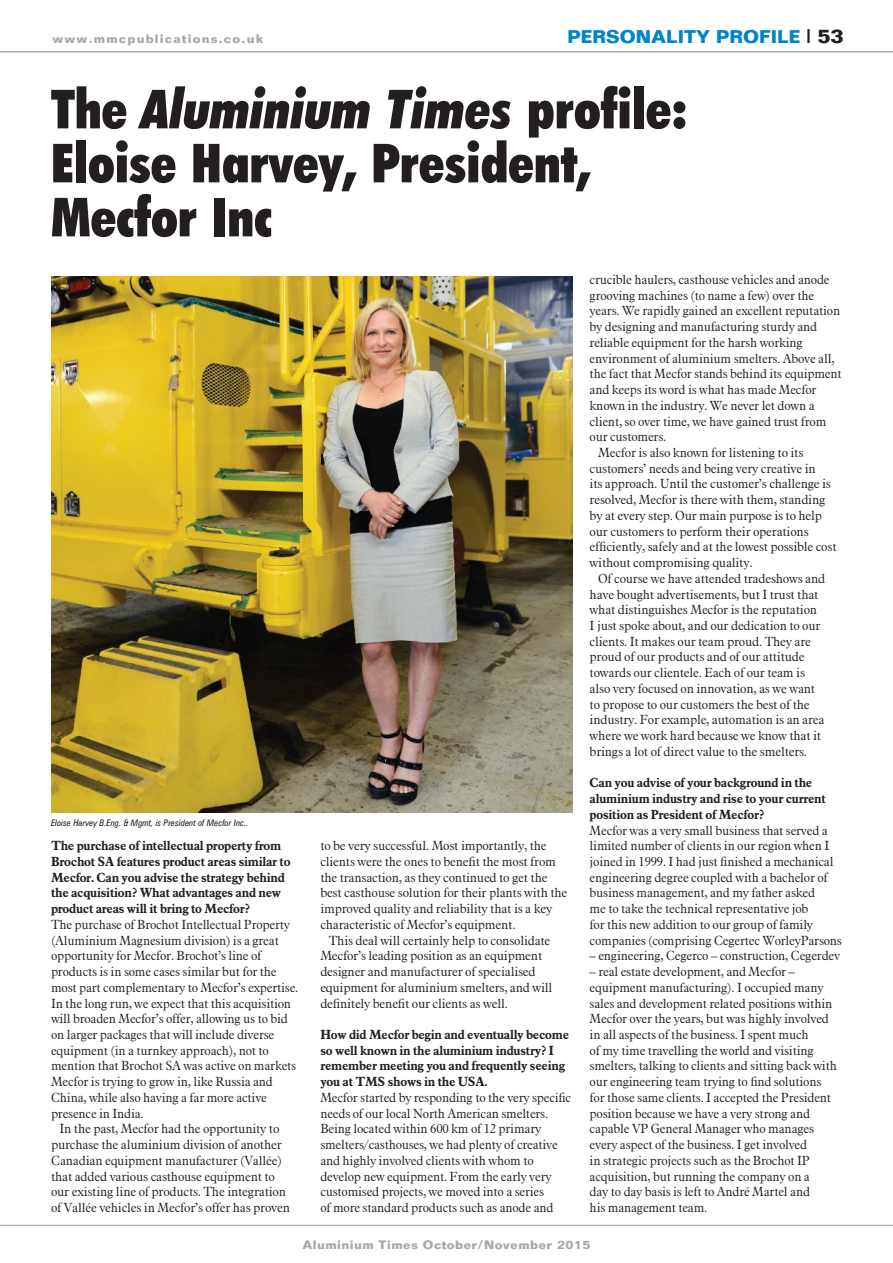
<style>
.page{position:relative;width:893px;height:1263px;background:#fff}
.page>*{position:absolute;margin:0;border:0;box-sizing:border-box;transform-origin:0 0}
.t1{font:900 condensed 54px/54px "Futura BT";color:#231f20}
.t2{font:700 18px "Folio";color:#0084ca}
.t3{font:300 12.9px/15.8px "Aldine 721 BT";letter-spacing:-.02em;color:#231f20}
.t4{font:700 12.9px/15.8px "Aldine 721 BT";letter-spacing:-.02em;color:#231f20}
.t5{font:700 12px "Folio";letter-spacing:.04em;color:#a8a9ad}
.t6{font:700 12px "Folio";letter-spacing:.1em;color:#a8a9ad}
.t7{font:italic condensed 9px "Zurich BT";color:#231f20}
.s1{font-size:19.5px;color:#231f20}
.s2{font-style:italic}
</style>
<div class="page">
<hr style="left:0;top:51px;width:893px;height:2px;background:#a8a9ad">
<hr style="left:0;top:1225px;width:893px;height:1px;background:#a8a9ad">
<img style="left:51px;top:276px;width:522px;height:537px">
<p class="t6" style="left:52px;top:31px;width:212px">www.mmcpublications.co.uk</p>
<h2 class="t2" style="left:567px;top:25px;width:277px">PERSONALITY PROFILE <span class="s1">| 53</span></h2>
<h1 class="t1" style="left:51px;top:82px;width:638px">The <span class="s2">Aluminium Times</span> profile:<br>Eloise Harvey, President,<br>Mecfor Inc</h1>
<p class="t7" style="left:51px;top:817px;width:199px">Eloise Harvey B.Eng. &amp; Mgmt, is President of Mecfor Inc..</p>
<p class="t4" style="left:51px;top:838px;width:241px">The purchase of intellectual property from Brochot SA features product areas similar to Mecfor. Can you advise the strategy behind the acquisition? What advantages and new product areas will it bring to Mecfor?</p>
<p class="t3" style="left:51px;top:916px;width:249px">The purchase of Brochot Intellectual Property (Aluminium Magnesium division) is a great opportunity for Mecfor. Brochot’s line of products is in some cases similar but for the most part complementary to Mecfor’s expertise.<br>In the long run, we expect that this acquisition will broaden Mecfor’s offer, allowing us to bid on larger packages that will include diverse equipment (in a turnkey approach), not to mention that Brochot SA was active on markets Mecfor is trying to grow in, like Russia and China, while also having a far more active presence in India.</p>
<p class="t3" style="left:51px;top:1121px;width:241px;text-indent:9px">In the past, Mecfor had the opportunity to purchase the aluminium division of another Canadian equipment manufacturer (Vallée) that added various casthouse equipment to our existing line of products. The integration of Vallée vehicles in Mecfor’s offer has proven</p>
<p class="t3" style="left:320px;top:838px;width:249px">to be very successful. Most importantly, the clients were the ones to benefit the most from the transaction, as they continued to get the best casthouse solution for their plants with the improved quality and reliability that is a key characteristic of Mecfor’s equipment.</p>
<p class="t3" style="left:320px;top:932px;width:234px;text-indent:9px">This deal will certainly help to consolidate Mecfor’s leading position as an equipment designer and manufacturer of specialised equipment for aluminium smelters, and will definitely benefit our clients as well.</p>
<p class="t4" style="left:320px;top:1026px;width:250px">How did Mecfor begin and eventually become so well known in the aluminium industry? I remember meeting you and frequently seeing you at TMS shows in the USA.</p>
<p class="t3" style="left:320px;top:1089px;width:252px">Mecfor started by responding to the very specific needs of our local North American smelters.<br>Being located within 600 km of 12 primary smelters/casthouses, we had plenty of creative and highly involved clients with whom to develop new equipment. From the early very customised projects, we moved into a series<br>of more standard products such as anode and</p>
<p class="t3" style="left:590px;top:271px;width:242px">crucible haulers, casthouse vehicles and anode</p>
<p class="t3" style="left:590px;top:287px;width:226px">grooving machines (to name a few) over the</p>
<p class="t3" style="left:590px;top:303px;width:252px">years. We rapidly gained an excellent reputation</p>
<p class="t3" style="left:590px;top:319px;width:229px">by designing and manufacturing sturdy and</p>
<p class="t3" style="left:590px;top:334px;width:215px">reliable equipment for the harsh working</p>
<p class="t3" style="left:590px;top:350px;width:246px">environment of aluminium smelters. Above all,</p>
<p class="t3" style="left:590px;top:366px;width:254px">the fact that Mecfor stands behind its equipment</p>
<p class="t3" style="left:590px;top:381px;width:228px">and keeps its word is what has made Mecfor</p>
<p class="t3" style="left:590px;top:397px;width:227px">known in the industry. We never let down a</p>
<p class="t3" style="left:590px;top:413px;width:238px">client, so over time, we have gained trust from</p>
<p class="t3" style="left:590px;top:429px;width:78px">our customers.</p>
<p class="t3" style="left:598px;top:444px;width:207px">Mecfor is also known for listening to its</p>
<p class="t3" style="left:590px;top:460px;width:228px">customers’ needs and being very creative in</p>
<p class="t3" style="left:590px;top:476px;width:243px">its approach. Until the customer’s challenge is</p>
<p class="t3" style="left:590px;top:492px;width:237px">resolved, Mecfor is there with them, standing</p>
<p class="t3" style="left:590px;top:507px;width:234px">by at every step. Our main purpose is to help</p>
<p class="t3" style="left:590px;top:523px;width:221px">our customers to perform their operations</p>
<p class="t3" style="left:590px;top:539px;width:248px">efficiently, safely and at the lowest possible cost</p>
<p class="t3" style="left:590px;top:554px;width:164px">without compromising quality.</p>
<p class="t3" style="left:598px;top:570px;width:229px">Of course we have attended tradeshows and</p>
<p class="t3" style="left:590px;top:586px;width:230px">have bought advertisements, but I trust that</p>
<p class="t3" style="left:590px;top:602px;width:229px">what distinguishes Mecfor is the reputation</p>
<p class="t3" style="left:590px;top:617px;width:232px">I just spoke about, and our dedication to our</p>
<p class="t3" style="left:590px;top:633px;width:223px">clients. It makes our team proud. They are</p>
<p class="t3" style="left:590px;top:649px;width:216px">proud of our products and of our attitude</p>
<p class="t3" style="left:590px;top:665px;width:217px">towards our clientele. Each of our team is</p>
<p class="t3" style="left:590px;top:680px;width:227px">also very focused on innovation, as we want</p>
<p class="t3" style="left:590px;top:696px;width:222px">to propose to our customers the best of the</p>
<p class="t3" style="left:590px;top:712px;width:236px">industry. For example, automation is an area</p>
<p class="t3" style="left:590px;top:727px;width:233px">where we work hard because we know that it</p>
<p class="t3" style="left:590px;top:743px;width:219px">brings a lot of direct value to the smelters.</p>
<p class="t4" style="left:590px;top:775px;width:238px">Can you advise of your background in the aluminium industry and rise to your current position as President of Mecfor?</p>
<p class="t3" style="left:590px;top:822px;width:254px">Mecfor was a very small business that served a limited number of clients in our region when I joined in 1999. I had just finished a mechanical engineering degree coupled with a bachelor of business management, and my father asked<br>me to take the technical representative job<br>for this new addition to our group of family companies (comprising Cegertec WorleyParsons</p>
<p class="t3" style="left:590px;top:948px;width:252px">– engineering, Cegerco – construction, Cegerdev</p>
<p class="t3" style="left:590px;top:963px;width:249px">– real estate development, and Mecfor – equipment manufacturing). I occupied many sales and development related positions within Mecfor over the years, but was highly involved in all aspects of the business. I spent much<br>of my time travelling the world and visiting smelters, talking to clients and sitting back with our engineering team trying to find solutions for those same clients. I accepted the President position because we have a very strong and capable VP General Manager who manages every aspect of the business. I get involved<br>in strategic projects such as the Brochot IP acquisition, but running the company on a<br>day to day basis is left to André Martel and<br>his management team.</p>
<p class="t5" style="left:302px;top:1237px;width:289px">Aluminium Times October/November 2015</p>
</div>
